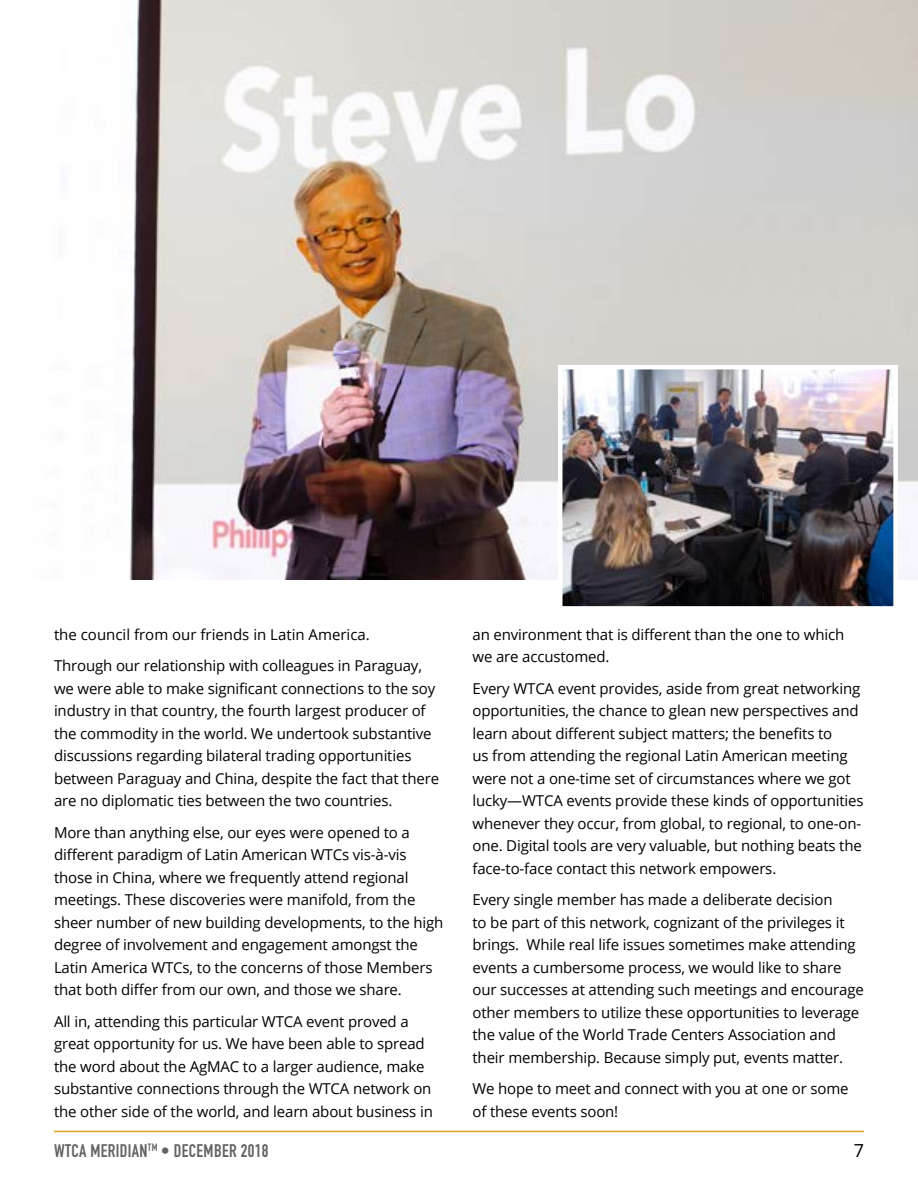
<style>
.page{position:relative;width:918px;height:1188px;background:#fff}
.page>*{position:absolute;margin:0;border:0;box-sizing:border-box;transform-origin:0 0}
.t1{font:18px "DIN Engschrift";letter-spacing:.02em;color:#636363}
.t2{font:18px "Open Sans";color:#000}
.t3{font:15px/22.5px "Open Sans";letter-spacing:-.01em;color:#000}
</style>
<div class="page">
<img style="left:129px;top:0;width:789px;height:580px">
<hr style="left:54px;top:1131px;width:810px;height:1px;background:#e29e1f">
<img style="left:563px;top:370px;width:330px;height:236px">
<div style="left:558px;top:365px;width:340px;height:246px;border:4px solid #fff"></div>
<p class="t3" style="left:54px;top:618px;width:370px;line-height:31.5px">the council from our friends in Latin America.<br>Through our relationship with colleagues in Paraguay,</p>
<p class="t3" style="left:54px;top:677px;width:387px">we were able to make significant connections to the soy industry in that country, the fourth largest producer of the commodity in the world. We undertook substantive discussions regarding bilateral trading opportunities between Paraguay and China, despite the fact that there are no diplomatic ties between the two countries.</p>
<p class="t3" style="left:54px;top:821px;width:391px">More than anything else, our eyes were opened to a different paradigm of Latin American WTCs vis-à-vis those in China, where we frequently attend regional meetings. These discoveries were manifold, from the sheer number of new building developments, to the high degree of involvement and engagement amongst the Latin America WTCs, to the concerns of those Members that both differ from our own, and those we share.</p>
<p class="t3" style="left:54px;top:1010px;width:380px">All in, attending this particular WTCA event proved a great opportunity for us. We have been able to spread the word about the AgMAC to a larger audience, make substantive connections through the WTCA network on the other side of the world, and learn about business in</p>
<p class="t1" style="left:54px;top:1140px;width:216px">WTCA MERIDIAN<sup>TM</sup> • DECEMBER 2018</p>
<p class="t3" style="left:472px;top:623px;width:373px">an environment that is different than the one to which we are accustomed.</p>
<p class="t3" style="left:472px;top:677px;width:393px">Every WTCA event provides, aside from great networking opportunities, the chance to glean new perspectives and learn about different subject matters; the benefits to<br>us from attending the regional Latin American meeting were not a one-time set of circumstances where we got lucky—WTCA events provide these kinds of opportunities whenever they occur, from global, to regional, to one-on&shy;one. Digital tools are very valuable, but nothing beats the face-to-face contact this network empowers.</p>
<p class="t3" style="left:472px;top:888px;width:393px">Every single member has made a deliberate decision<br>to be part of this network, cognizant of the privileges it brings. While real life issues sometimes make attending events a cumbersome process, we would like to share our successes at attending such meetings and encourage other members to utilize these opportunities to leverage the value of the World Trade Centers Association and their membership. Because simply put, events matter.</p>
<p class="t3" style="left:472px;top:1077px;width:378px">We hope to meet and connect with you at one or some of these events soon!</p>
<p class="t2" style="left:854px;top:1138px;width:12px">7</p>
</div>
